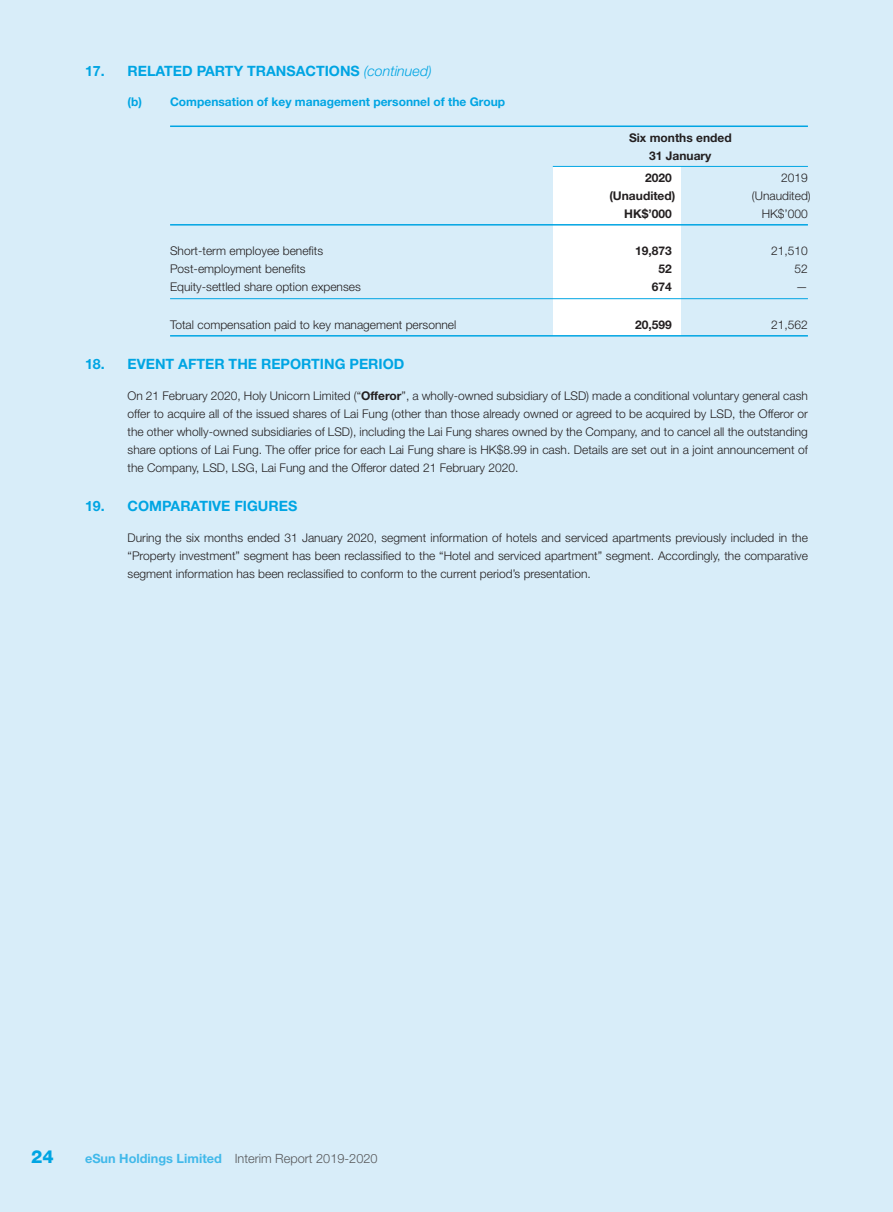
<style>
.page{position:relative;width:893px;height:1212px;background:#d8edf9}
.page>*{position:absolute;margin:0;border:0;box-sizing:border-box;transform-origin:0 0}
.t1{font:800 18px "Helvetica Neue LT Std";color:#00a5e3}
.t2{font:700 14.25px "Helvetica Neue LT Std";color:#00a5e3}
.t3{font:300 12.75px "Helvetica Neue LT Std";color:#57585a}
.t4{font:300 12px/18px "Helvetica Neue LT Std";color:#231f20;text-align:justify}
.t5{font:700 12px/18px "Helvetica Neue LT Std";color:#231f20;text-align:center}
.t6{font:700 12px "Helvetica Neue LT Std";color:#00a5e3}
.s1{font-weight:300;font-style:italic}
.s2{font-weight:700}
.s3{font-weight:700;color:#41b9ea}
</style>
<div class="page">
<div style="left:553px;top:166px;width:127px;height:170px;background:#fff"></div>
<hr style="left:170px;top:125px;width:638px;height:2px;background:#00a5e3">
<hr style="left:170px;top:224px;width:638px;height:2px;background:#00a5e3">
<hr style="left:170px;top:298px;width:638px;height:1px;background:#00a5e3">
<hr style="left:170px;top:335px;width:638px;height:2px;background:#00a5e3">
<hr style="left:553px;top:166px;width:255px;height:1px;background:#00a5e3">
<p class="t2" style="left:85px;top:62px;width:348px">17. RELATED PARTY TRANSACTIONS <span class="s1">(continued)</span></p>
<p class="t6" style="left:128px;top:95px;width:379px">(b) Compensation of key management personnel of the Group</p>
<p class="t5" style="left:629px;top:128px;width:104px">Six months ended<br>31 January</p>
<p class="t5" style="left:645px;top:168px;width:28px">2020</p>
<p class="t4" style="left:781px;top:168px;width:28px">2019</p>
<p class="t5" style="left:609px;top:186px;width:67px">(Unaudited)</p>
<p class="t4" style="left:752px;top:186px;width:60px">(Unaudited)</p>
<p class="t5" style="left:624px;top:204px;width:49px">HK$’000</p>
<p class="t4" style="left:762px;top:204px;width:48px">HK$’000</p>
<p class="t4" style="left:170px;top:242px;width:155px">Short-term employee benefits</p>
<p class="t5" style="left:635px;top:242px;width:38px">19,873</p>
<p class="t4" style="left:771px;top:242px;width:38px">21,510</p>
<p class="t4" style="left:170px;top:260px;width:137px">Post-employment benefits</p>
<p class="t5" style="left:658px;top:260px;width:15px">52</p>
<p class="t4" style="left:795px;top:260px;width:15px">52</p>
<p class="t4" style="left:170px;top:278px;width:192px">Equity-settled share option expenses</p>
<p class="t5" style="left:652px;top:278px;width:22px">674</p>
<p class="t4" style="left:796px;top:278px;width:13px">—</p>
<p class="t4" style="left:170px;top:315px;width:288px">Total compensation paid to key management personnel</p>
<p class="t5" style="left:635px;top:315px;width:38px">20,599</p>
<p class="t4" style="left:771px;top:315px;width:38px">21,562</p>
<p class="t2" style="left:85px;top:355px;width:321px">18. EVENT AFTER THE REPORTING PERIOD</p>
<p class="t4" style="left:128px;top:386px;width:682px">On 21 February 2020, Holy Unicorn Limited (“<span class="s2">Offeror</span>”, a wholly-owned subsidiary of LSD) made a conditional voluntary general cash offer to acquire all of the issued shares of Lai Fung (other than those already owned or agreed to be acquired by LSD, the Offeror or the other wholly-owned subsidiaries of LSD), including the Lai Fung shares owned by the Company, and to cancel all the outstanding share options of Lai Fung. The offer price for each Lai Fung share is HK$8.99 in cash. Details are set out in a joint announcement of the Company, LSD, LSG, Lai Fung and the Offeror dated 21 February 2020.</p>
<p class="t2" style="left:85px;top:497px;width:214px">19. COMPARATIVE FIGURES</p>
<p class="t4" style="left:128px;top:528px;width:682px">During the six months ended 31 January 2020, segment information of hotels and serviced apartments previously included in the “Property investment” segment has been reclassified to the “Hotel and serviced apartment” segment. Accordingly, the comparative segment information has been reclassified to conform to the current period’s presentation.</p>
<h1 class="t1" style="left:31px;top:1145px;width:24px">24</h1>
<p class="t3" style="left:85px;top:1150px;width:294px"><span class="s3">eSun Holdings Limited</span> Interim Report 2019-2020</p>
</div>
